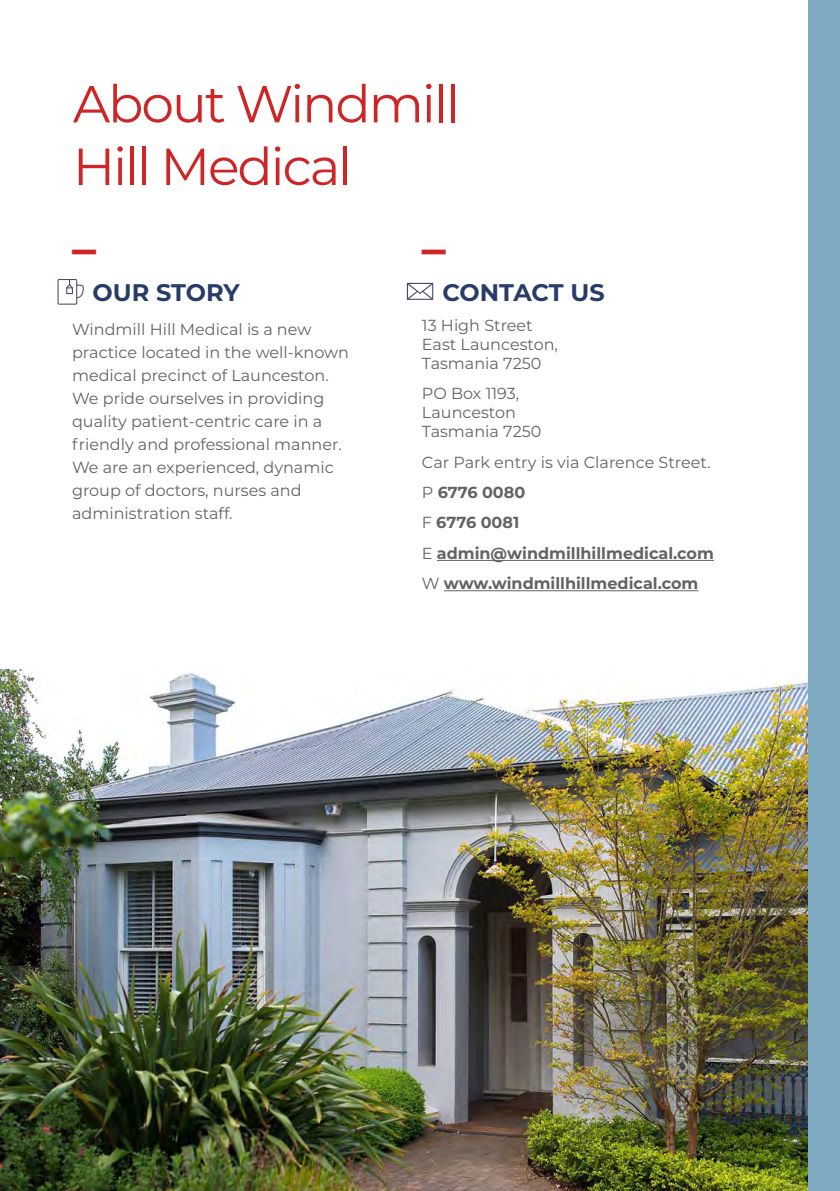
<style>
.page{position:relative;width:840px;height:1191px;background:#fff}
.page>*{position:absolute;margin:0;border:0;box-sizing:border-box;transform-origin:0 0}
.t1{font:52px/62.6px "Montserrat";letter-spacing:-.04em;color:#ce2627}
.Line{font:700 48px "Montserrat";color:#ce2627}
.WMH_Sub_Head{font:700 24px "Montserrat";letter-spacing:-.005em;color:#283c6a}
.WMH_Body{font:16px/23px "Montserrat";color:#636366}
.WMH_Body-2{font:700 16px "Montserrat";color:#636366}
.s1{font-weight:400}
</style>
<div class="page">
<img style="left:0;top:669px;width:808px;height:522px">
<hr style="left:436px;top:560px;width:277px;height:1px;background:#636366">
<hr style="left:443px;top:590px;width:255px;height:1px;background:#636366">
<div style="left:808px;top:0;width:31px;height:1191px;background:#7daac0"></div>
<svg style="left:57px;top:279px;width:27px;height:26px"></svg>
<svg style="left:406px;top:283px;width:27px;height:17px"></svg>
<p class="t1" style="left:73px;top:71px;width:388px">About Windmill<br>Hill Medical</p>
<p class="Line" style="left:72px;top:217px;width:25px">–</p>
<p class="WMH_Sub_Head" style="left:92px;top:275px;width:149px">OUR STORY</p>
<p class="WMH_Body" style="left:72px;top:317px;width:278px">Windmill Hill Medical is a new practice located in the well-known medical precinct of Launceston.<br>We pride ourselves in providing quality patient-centric care in a friendly and professional manner.<br>We are an experienced, dynamic group of doctors, nurses and administration staff.</p>
<p class="Line" style="left:422px;top:217px;width:25px">–</p>
<p class="WMH_Sub_Head" style="left:442px;top:275px;width:164px">CONTACT US</p>
<p class="WMH_Body" style="left:422px;top:315px;width:137px;line-height:19px">13 High Street<br>East Launceston,<br>Tasmania 7250</p>
<p class="WMH_Body" style="left:422px;top:383px;width:121px;line-height:19px">PO Box 1193,<br>Launceston<br>Tasmania 7250</p>
<p class="WMH_Body" style="left:422px;top:450px;width:290px">Car Park entry is via Clarence Street.</p>
<p class="WMH_Body-2" style="left:422px;top:481px;width:105px"><span class="s1">P</span> 6776 0080</p>
<p class="WMH_Body-2" style="left:422px;top:511px;width:99px"><span class="s1">F</span> 6776 0081</p>
<p class="WMH_Body-2" style="left:422px;top:541px;width:293px"><span class="s1">E</span> admin@windmillhillmedical.com</p>
<p class="WMH_Body-2" style="left:422px;top:572px;width:278px"><span class="s1">W</span> www.windmillhillmedical.com</p>
</div>
